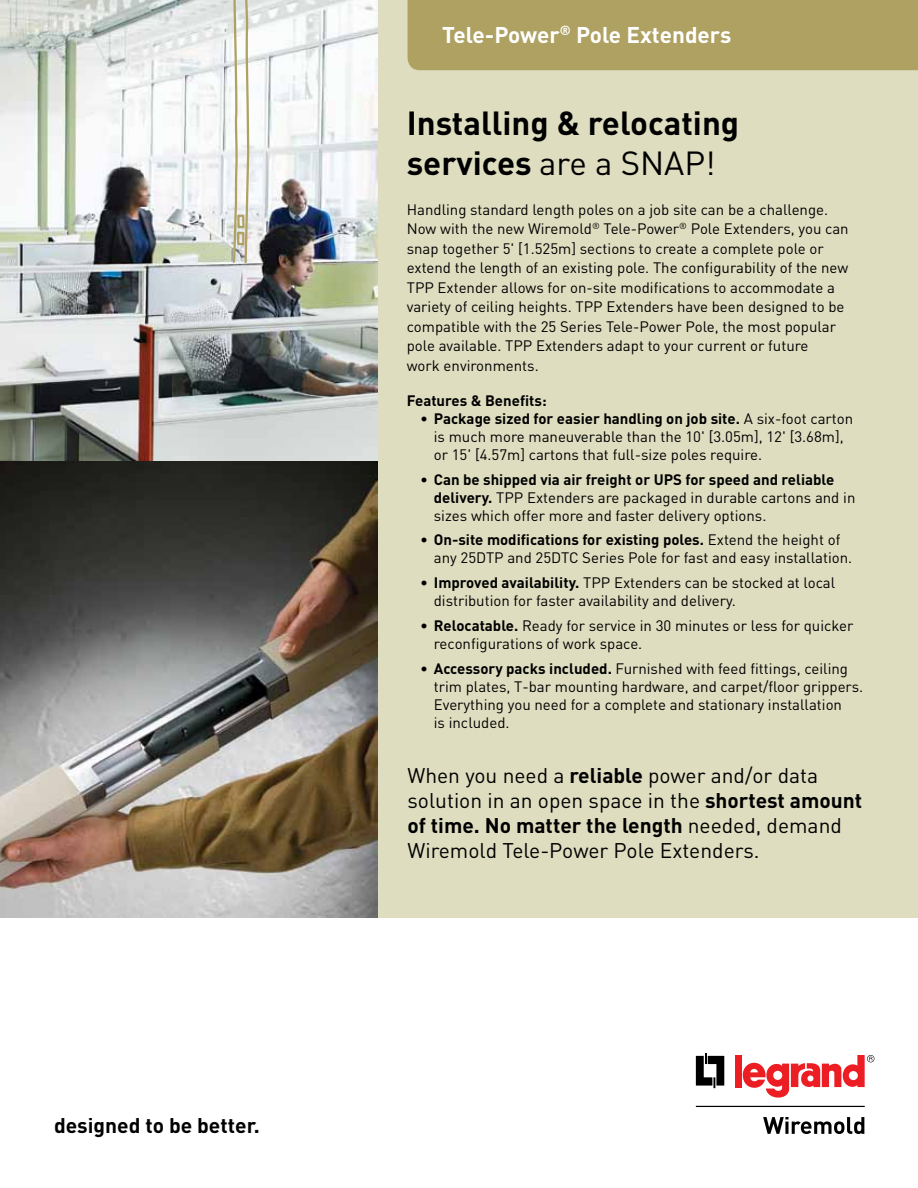
<style>
.page{position:relative;width:918px;height:1188px;background:#fff}
.page>*{position:absolute;margin:0;border:0;box-sizing:border-box;transform-origin:0 0}
.t1{font:700 33px/39.6px "DIN";color:#000}
.t2{font:700 22.5px "DIN";color:#fff}
.t3{font:21px/25.2px "DIN";color:#000}
.t4{font:700 21px "DIN";color:#000}
.t5{font:15px/18px "DIN";color:#000}
.t6{font:700 15px "DIN";color:#000}
.s1{font-weight:400}
.s2{font-weight:700}
</style>
<div class="page">
<img style="left:0;top:0;width:378px;height:471px">
<div style="left:378px;top:0;width:540px;height:918px;background:#deddc0"></div>
<div style="left:408px;top:0;width:510px;height:70px;background:#afa162"></div>
<svg style="left:696px;top:1053px;width:28px;height:35px"></svg>
<div style="left:735px;top:1055px;width:7px;height:32px;background:#ed1d24"></div>
<svg style="left:743px;top:1055px;width:131px;height:43px"></svg>
<hr style="left:696px;top:1106px;width:169px;height:1px;background:#000">
<svg style="left:763px;top:1117px;width:101px;height:17px"></svg>
<img style="left:0;top:462px;width:377px;height:456px">
<svg style="left:232px;top:0;width:18px;height:276px"></svg>
<h3 class="t4" style="left:54px;top:1112px;width:207px">designed to be better.</h3>
<h2 class="t2" style="left:442px;top:20px;width:291px">Tele-Power<sup>®</sup> Pole Extenders</h2>
<h1 class="t1" style="left:407px;top:102px;width:334px">Installing &amp; relocating services <span class="s1">are a SNAP!</span></h1>
<p class="t5" style="left:407px;top:199px;width:443px;line-height:19.5px">Handling standard length poles on a job site can be a challenge.<br>Now with the new Wiremold<sup>®</sup> Tele-Power<sup>®</sup> Pole Extenders, you can snap together 5' [1.525m] sections to create a complete pole or extend the length of an existing pole. The configurability of the new TPP Extender allows for on-site modifications to accommodate a variety of ceiling heights. TPP Extenders have been designed to be compatible with the 25 Series Tele-Power Pole, the most popular pole available. TPP Extenders adapt to your current or future<br>work environments.</p>
<p class="t6" style="left:407px;top:391px;width:141px">Features &amp; Benefits:</p>
<p class="t5" style="left:434px;top:409px;width:421px;text-indent:-13px">• <span class="s2">Package sized for easier handling on job site.</span> A six-foot carton is much more maneuverable than the 10' [3.05m], 12' [3.68m], or 15' [4.57m] cartons that full-size poles require.</p>
<p class="t5" style="left:434px;top:470px;width:423px;text-indent:-13px">• <span class="s2">Can be shipped via air freight or UPS for speed and reliable delivery.</span> TPP Extenders are packaged in durable cartons and in sizes which offer more and faster delivery options.</p>
<p class="t5" style="left:434px;top:531px;width:420px;text-indent:-13px">• <span class="s2">On-site modifications for existing poles.</span> Extend the height of any 25DTP and 25DTC Series Pole for fast and easy installation.</p>
<p class="t5" style="left:434px;top:573px;width:403px;text-indent:-13px">• <span class="s2">Improved availability.</span> TPP Extenders can be stocked at local distribution for faster availability and delivery.</p>
<p class="t5" style="left:434px;top:616px;width:421px;text-indent:-13px">• <span class="s2">Relocatable.</span> Ready for service in 30 minutes or less for quicker reconfigurations of work space.</p>
<p class="t5" style="left:434px;top:659px;width:431px;text-indent:-13px">• <span class="s2">Accessory packs included.</span> Furnished with feed fittings, ceiling trim plates, T-bar mounting hardware, and carpet/floor grippers.<br>Everything you need for a complete and stationary installation<br>is included.</p>
<h3 class="t3" style="left:407px;top:762px;width:456px">When you need a <span class="s2">reliable</span> power and/or data solution in an open space in the <span class="s2">shortest amount of time. No matter the length</span> needed, demand Wiremold Tele-Power Pole Extenders.</h3>
</div>
